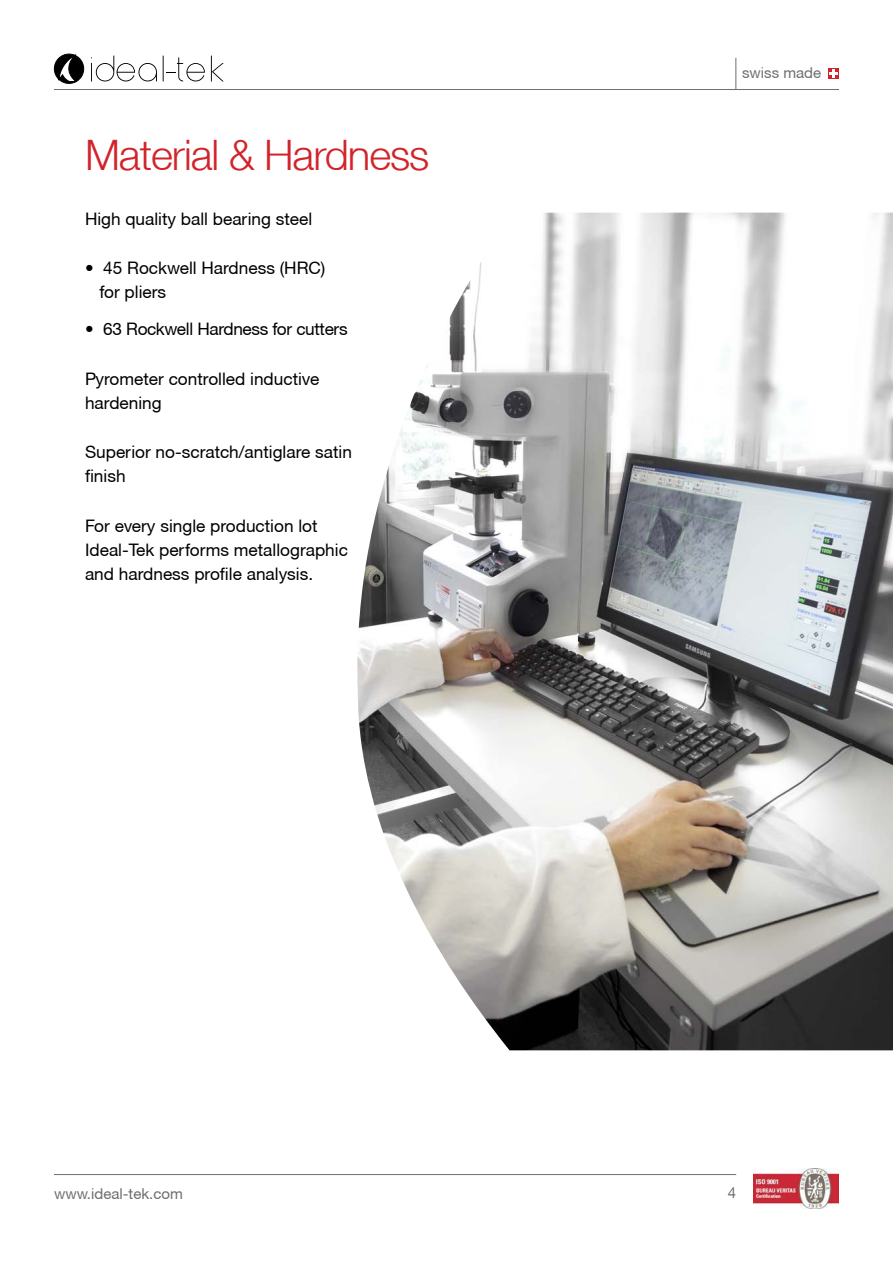
<style>
.page{position:relative;width:893px;height:1263px;background:#fff}
.page>*{position:absolute;margin:0;border:0;box-sizing:border-box;transform-origin:0 0}
.t1{font:300 42px "Helvetica Neue LT";letter-spacing:-.025em;color:#d2232a}
.t2{font:17.25px/24px "Helvetica Neue CE";color:#000}
.t3{font:17.25px "Helvetica Neue CE";letter-spacing:-.02em;color:#000}
.t4{font:15px "Helvetica Neue CE";color:#6d6e71}
</style>
<div class="page">
<hr style="left:54px;top:89px;width:785px;height:1px;background:#6d6e71">
<hr style="left:736px;top:58px;width:1px;height:32px;background:#6d6e71">
<svg style="left:54px;top:54px;width:30px;height:29px"></svg>
<svg style="left:91px;top:56px;width:66px;height:25px"></svg>
<svg style="left:163px;top:56px;width:42px;height:25px"></svg>
<svg style="left:211px;top:56px;width:13px;height:25px"></svg>
<img style="left:754px;top:1169px;width:85px;height:40px">
<svg style="left:828px;top:68px;width:11px;height:11px"></svg>
<svg style="left:829px;top:69px;width:9px;height:8px"></svg>
<hr style="left:54px;top:1174px;width:682px;height:1px;background:#6d6e71">
<img style="left:357px;top:213px;width:536px;height:837px">
<h1 class="t1" style="left:85px;top:130px;width:346px">Material &amp; Hardness</h1>
<p class="t2" style="left:85px;top:207px;width:229px">High quality ball bearing steel</p>
<p class="t2" style="left:99px;top:256px;width:227px;text-indent:-14px">• 45 Rockwell Hardness (HRC) for pliers</p>
<p class="t3" style="left:85px;top:319px;width:264px">• 63 Rockwell Hardness for cutters</p>
<p class="t2" style="left:85px;top:367px;width:236px">Pyrometer controlled inductive hardening</p>
<p class="t2" style="left:85px;top:440px;width:268px">Superior no-scratch/antiglare satin finish</p>
<p class="t2" style="left:85px;top:514px;width:264px">For every single production lot<br>Ideal-Tek performs metallographic and hardness profile analysis.</p>
<p class="t4" style="left:742px;top:64px;width:81px">swiss made</p>
<p class="t4" style="left:54px;top:1185px;width:130px">www.ideal-tek.com</p>
<p class="t4" style="left:728px;top:1184px;width:10px">4</p>
</div>
